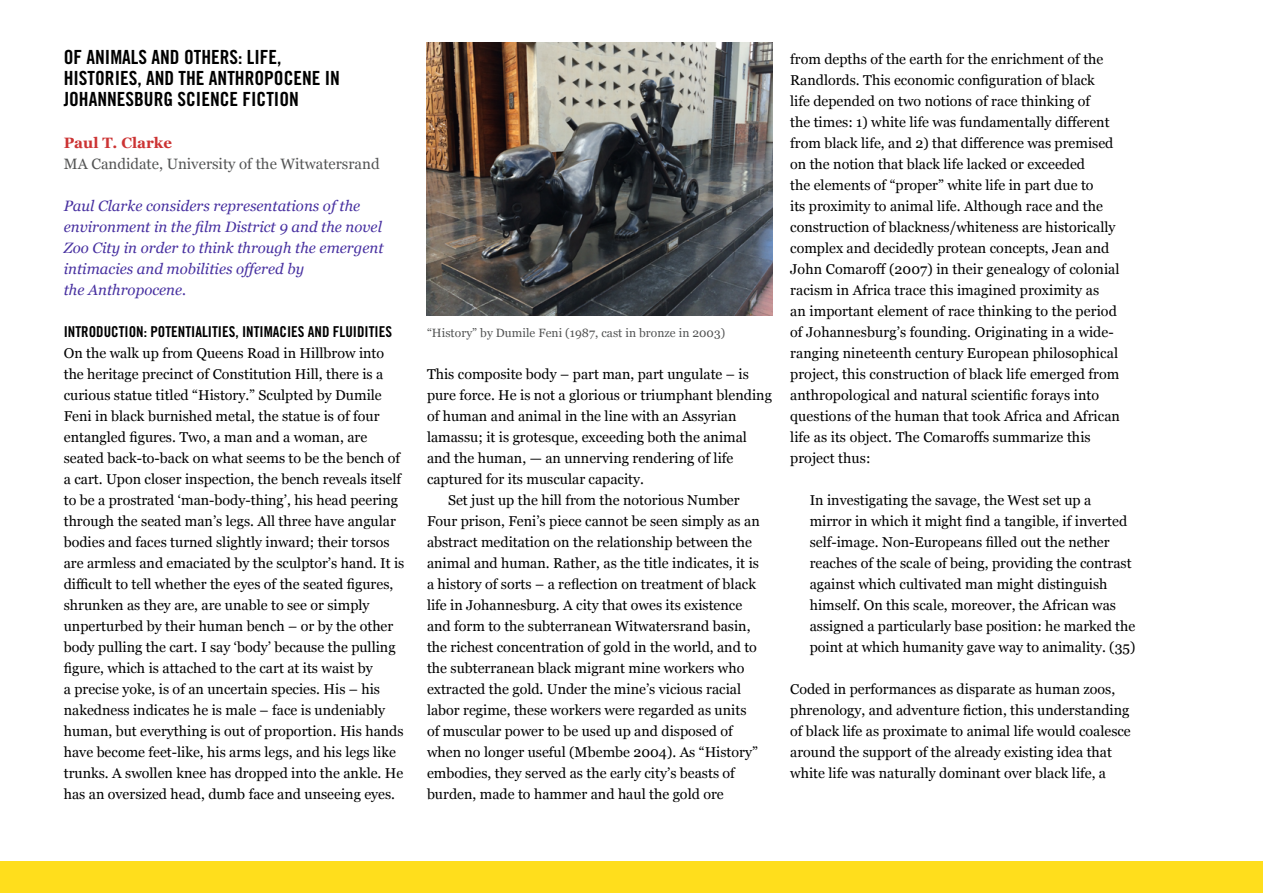
<style>
.page{position:relative;width:1263px;height:893px;background:#fff}
.page>*{position:absolute;margin:0;border:0;box-sizing:border-box;transform-origin:0 0}
.t1{font:19.5px/21px "Trade Gothic LT Std Bd Cn 20";color:#000}
.t2{font:italic 15px/21px "Georgia";color:#4730a0}
.t3{font:15px "Trade Gothic LT Std Bd Cn 20";color:#000}
.t4{font:15px "Georgia";color:#535454}
.t5{font:700 15px "Georgia";color:#c33}
.t6{font:14.25px/21px "Georgia";color:#000}
.t7{font:12px "Georgia";letter-spacing:.005em;color:#535454}
</style>
<div class="page">
<div style="left:0;top:861px;width:1263px;height:32px;background:#ffde1c"></div>
<img style="left:427px;top:43px;width:345px;height:273px">
<h1 class="t1" style="left:64px;top:46px;width:278px">OF ANIMALS AND OTHERS: LIFE,<br>HISTORIES, AND THE ANTHROPOCENE IN<br>JOHANNESBURG SCIENCE FICTION</h1>
<p class="t5" style="left:64px;top:131px;width:110px">Paul T. Clarke</p>
<p class="t4" style="left:64px;top:152px;width:317px">MA Candidate, University of the Witwatersrand</p>
<p class="t2" style="left:64px;top:194px;width:321px">Paul Clarke considers representations of the environment in the film District 9 and the novel Zoo City in order to think through the emergent intimacies and mobilities offered by<br>the Anthropocene.</p>
<p class="t3" style="left:64px;top:322px;width:330px">INTRODUCTION: POTENTIALITIES, INTIMACIES AND FLUIDITIES</p>
<p class="t6" style="left:64px;top:342px;width:342px">On the walk up from Queens Road in Hillbrow into the heritage precinct of Constitution Hill, there is a curious statue titled “History.” Sculpted by Dumile Feni in black burnished metal, the statue is of four entangled figures. Two, a man and a woman, are seated back-to-back on what seems to be the bench of a cart. Upon closer inspection, the bench reveals itself to be a prostrated ‘man-body-thing’, his head peering through the seated man’s legs. All three have angular bodies and faces turned slightly inward; their torsos are armless and emaciated by the sculptor’s hand. It is difficult to tell whether the eyes of the seated figures, shrunken as they are, are unable to see or simply unperturbed by their human bench – or by the other body pulling the cart. I say ‘body’ because the pulling figure, which is attached to the cart at its waist by<br>a precise yoke, is of an uncertain species. His – his nakedness indicates he is male – face is undeniably human, but everything is out of proportion. His hands have become feet-like, his arms legs, and his legs like trunks. A swollen knee has dropped into the ankle. He has an oversized head, dumb face and unseeing eyes.</p>
<p class="t7" style="left:427px;top:324px;width:300px">“History” by Dumile Feni (1987, cast in bronze in 2003)</p>
<p class="t6" style="left:427px;top:363px;width:323px">This composite body – part man, part ungulate – is</p>
<p class="t6" style="left:427px;top:384px;width:346px">pure force. He is not a glorious or triumphant blending</p>
<p class="t6" style="left:427px;top:405px;width:311px">of human and animal in the line with an Assyrian</p>
<p class="t6" style="left:427px;top:426px;width:321px">lamassu; it is grotesque, exceeding both the animal</p>
<p class="t6" style="left:427px;top:447px;width:308px">and the human, — an unnerving rendering of life</p>
<p class="t6" style="left:427px;top:468px;width:218px">captured for its muscular capacity.</p>
<p class="t6" style="left:448px;top:489px;width:293px">Set just up the hill from the notorious Number</p>
<p class="t6" style="left:427px;top:510px;width:334px">Four prison, Feni’s piece cannot be seen simply as an</p>
<p class="t6" style="left:427px;top:531px;width:327px">abstract meditation on the relationship between the</p>
<p class="t6" style="left:427px;top:552px;width:333px">animal and human. Rather, as the title indicates, it is</p>
<p class="t6" style="left:427px;top:573px;width:330px">a history of sorts – a reflection on treatment of black</p>
<p class="t6" style="left:427px;top:594px;width:317px">life in Johannesburg. A city that owes its existence</p>
<p class="t6" style="left:427px;top:615px;width:325px">and form to the subterranean Witwatersrand basin,</p>
<p class="t6" style="left:427px;top:636px;width:331px">the richest concentration of gold in the world, and to</p>
<p class="t6" style="left:427px;top:657px;width:319px">the subterranean black migrant mine workers who</p>
<p class="t6" style="left:427px;top:678px;width:316px">extracted the gold. Under the mine’s vicious racial</p>
<p class="t6" style="left:427px;top:699px;width:321px">labor regime, these workers were regarded as units</p>
<p class="t6" style="left:427px;top:720px;width:307px">of muscular power to be used up and disposed of</p>
<p class="t6" style="left:427px;top:741px;width:332px">when no longer useful (Mbembe 2004). As “History”</p>
<p class="t6" style="left:427px;top:762px;width:309px">embodies, they served as the early city’s beasts of</p>
<p class="t6" style="left:427px;top:783px;width:298px">burden, made to hammer and haul the gold ore</p>
<p class="t6" style="left:790px;top:48px;width:331px">from depths of the earth for the enrichment of the Randlords. This economic configuration of black<br>life depended on two notions of race thinking of<br>the times: 1) white life was fundamentally different from black life, and 2) that difference was premised on the notion that black life lacked or exceeded<br>the elements of “proper” white life in part due to<br>its proximity to animal life. Although race and the construction of blackness/whiteness are historically complex and decidedly protean concepts, Jean and John Comaroff (2007) in their genealogy of colonial racism in Africa trace this imagined proximity as<br>an important element of race thinking to the period of Johannesburg’s founding. Originating in a wide&shy;ranging nineteenth century European philosophical project, this construction of black life emerged from anthropological and natural scientific forays into questions of the human that took Africa and African life as its object. The Comaroffs summarize this project thus:</p>
<p class="t6" style="left:810px;top:489px;width:327px">In investigating the savage, the West set up a mirror in which it might find a tangible, if inverted self-image. Non-Europeans filled out the nether reaches of the scale of being, providing the contrast against which cultivated man might distinguish himself. On this scale, moreover, the African was assigned a particularly base position: he marked the point at which humanity gave way to animality. (35)</p>
<p class="t6" style="left:790px;top:678px;width:342px">Coded in performances as disparate as human zoos, phrenology, and adventure fiction, this understanding of black life as proximate to animal life would coalesce around the support of the already existing idea that white life was naturally dominant over black life, a</p>
</div>
